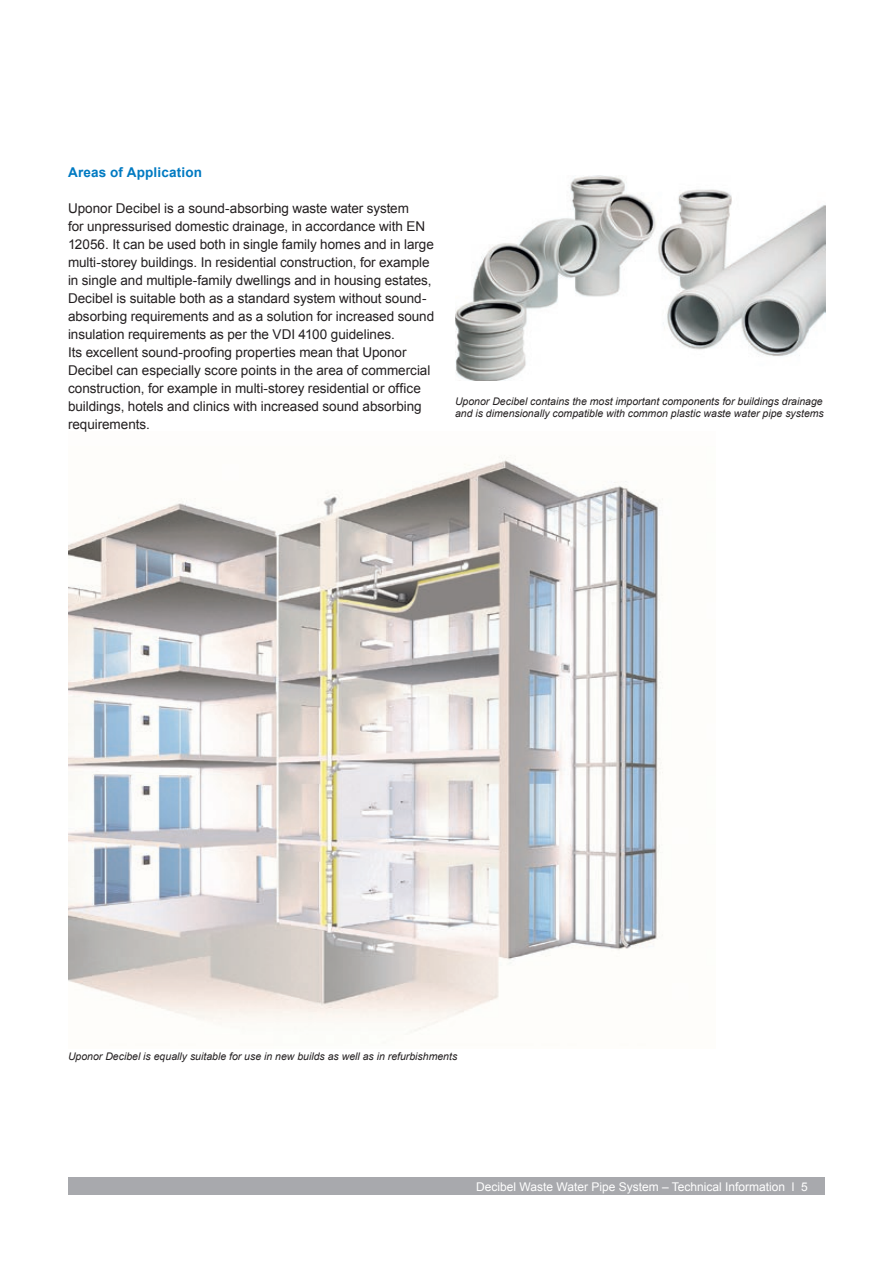
<style>
.page{position:relative;width:893px;height:1263px;background:#fff}
.page>*{position:absolute;margin:0;border:0;box-sizing:border-box;transform-origin:0 0}
.t1{font:13.5px/18px "Arial";letter-spacing:-.005em;color:#231f20}
.t2{font:700 13.5px "Arial";letter-spacing:.015em;color:#007ac2}
.t3{font:12px "Arial";color:#fff}
.t4{font:italic 10.5px/12px "Arial";color:#231f20}
</style>
<div class="page">
<div style="left:68px;top:1178px;width:757px;height:17px;background:#a8a9ad"></div>
<img style="left:68px;top:455px;width:595px;height:578px">
<img style="left:455px;top:176px;width:370px;height:205px">
<p class="t2" style="left:68px;top:163px;width:136px">Areas of Application</p>
<p class="t1" style="left:68px;top:200px;width:368px">Uponor Decibel is a sound-absorbing waste water system<br>for unpressurised domestic drainage, in accordance with EN 12056. It can be used both in single family homes and in large multi-storey buildings. In residential construction, for example in single and multiple-family dwellings and in housing estates, Decibel is suitable both as a standard system without sound&shy;absorbing requirements and as a solution for increased sound insulation requirements as per the VDI 4100 guidelines.<br>Its excellent sound-proofing properties mean that Uponor Decibel can especially score points in the area of commercial construction, for example in multi-storey residential or office buildings, hotels and clinics with increased sound absorbing requirements.</p>
<p class="t4" style="left:455px;top:396px;width:370px">Uponor Decibel contains the most important components for buildings drainage and is dimensionally compatible with common plastic waste water pipe systems</p>
<p class="t4" style="left:68px;top:1050px;width:391px">Uponor Decibel is equally suitable for use in new builds as well as in refurbishments</p>
<p class="t3" style="left:476px;top:1179px;width:333px">Decibel Waste Water Pipe System – Technical Information l 5</p>
</div>
